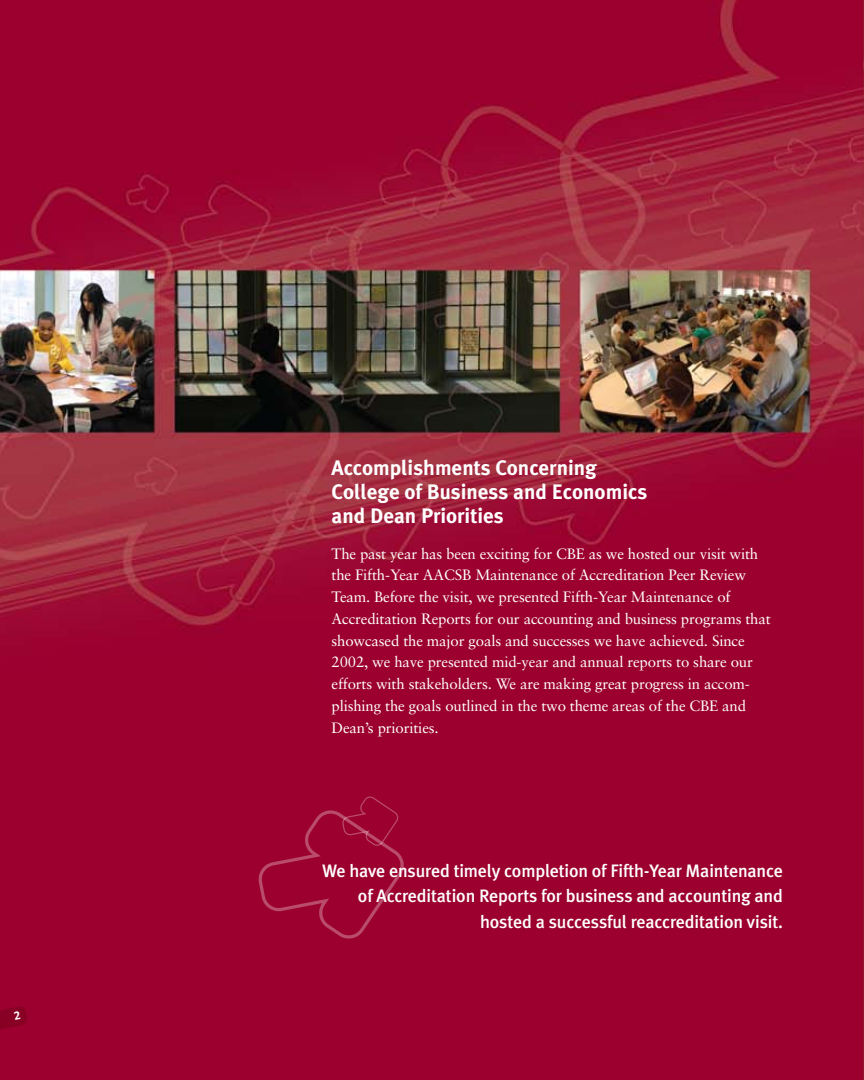
<style>
.page{position:relative;width:864px;height:1080px;background:#fff}
.page>*{position:absolute;margin:0;border:0;box-sizing:border-box;transform-origin:0 0}
.t1{font:700 21px/24px "Meta Plus";color:#fff}
.t2{font:500 18px/25.5px "Meta Plus";letter-spacing:-.01em;color:#fff;text-align:right}
.t3{font:15px/21.8px "Sabon";letter-spacing:-.01em;color:#fff}
</style>
<div class="page">
<img style="left:0;top:0;width:864px;height:1080px">
<svg style="left:257px;top:796px;width:147px;height:143px;background:#9e0533"></svg>
<svg style="left:0;top:996px;width:28px;height:54px;background:#95002b"></svg>
<h1 class="t1" style="left:332px;top:456px;width:317px">Accomplishments Concerning<br>College of Business and Economics and Dean Priorities</h1>
<p class="t3" style="left:331px;top:542px;width:441px">The past year has been exciting for CBE as we hosted our visit with the Fifth-Year AACSB Maintenance of Accreditation Peer Review Team. Before the visit, we presented Fifth-Year Maintenance of Accreditation Reports for our accounting and business programs that showcased the major goals and successes we have achieved. Since 2002, we have presented mid-year and annual reports to share our efforts with stakeholders. We are making great progress in accom&shy;plishing the goals outlined in the two theme areas of the CBE and Dean’s priorities.</p>
<p class="t2" style="left:322px;top:857px;width:462px">We have ensured timely completion of Fifth-Year Maintenance of Accreditation Reports for business and accounting and hosted a successful reaccreditation visit.</p>
</div>
